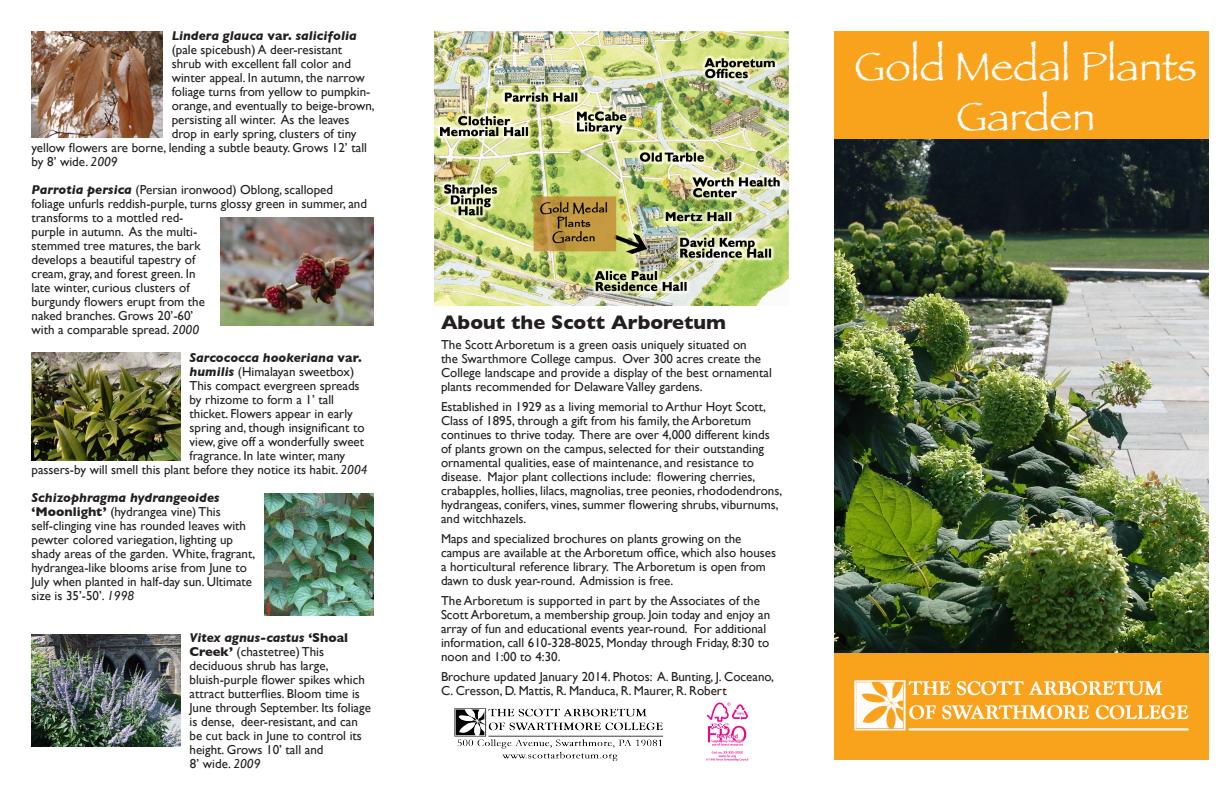
<style>
.page{position:relative;width:1224px;height:792px;background:#fff}
.page>*{position:absolute;margin:0;border:0;box-sizing:border-box;transform-origin:0 0}
.t1{font:42px "Papyrus";color:#fff}
.Regular_paragraph{font:700 20px "Gill Sans";color:#231f20}
.Regular_paragraph-2{font:13px/14px "Gill Sans";color:#231f20}
.t2{font:italic 700 13px "Gill Sans";color:#231f20}
.s1{font-style:normal}
.s2{font-style:italic}
.s3{font-weight:700;font-style:italic}
.s4{font-weight:700}
</style>
<div class="page">
<div style="left:834px;top:32px;width:375px;height:108px;background:#f9a21c"></div>
<div style="left:834px;top:652px;width:375px;height:108px;background:#f9a21c"></div>
<img style="left:854px;top:680px;width:335px;height:51px">
<img style="left:220px;top:217px;width:154px;height:108px">
<img style="left:265px;top:494px;width:108px;height:122px">
<img style="left:434px;top:32px;width:355px;height:274px">
<img style="left:32px;top:32px;width:131px;height:105px">
<img style="left:32px;top:634px;width:149px;height:113px">
<img style="left:834px;top:140px;width:375px;height:512px">
<img style="left:454px;top:708px;width:209px;height:53px">
<img style="left:32px;top:352px;width:149px;height:108px">
<svg style="left:706px;top:703px;width:42px;height:58px"></svg>
<p class="t2" style="left:172px;top:29px;width:187px">Lindera glauca <span class="s1">var.</span> salicifolia</p>
<p class="Regular_paragraph-2" style="left:172px;top:43px;width:172px">(pale spicebush) A deer-resistant</p>
<p class="Regular_paragraph-2" style="left:172px;top:57px;width:181px">shrub with excellent fall color and</p>
<p class="Regular_paragraph-2" style="left:172px;top:71px;width:195px">winter appeal. In autumn, the narrow</p>
<p class="Regular_paragraph-2" style="left:172px;top:85px;width:200px">foliage turns from yellow to pumpkin-</p>
<p class="Regular_paragraph-2" style="left:172px;top:99px;width:205px">orange, and eventually to beige-brown,</p>
<p class="Regular_paragraph-2" style="left:172px;top:113px;width:179px">persisting all winter. As the leaves</p>
<p class="Regular_paragraph-2" style="left:172px;top:127px;width:186px">drop in early spring, clusters of tiny</p>
<p class="Regular_paragraph-2" style="left:32px;top:141px;width:337px">yellow flowers are borne, lending a subtle beauty. Grows 12’ tall</p>
<p class="Regular_paragraph-2" style="left:32px;top:155px;width:88px">by 8’ wide. <span class="s2">2009</span></p>
<p class="Regular_paragraph-2" style="left:32px;top:183px;width:303px"><span class="s3">Parrotia persica</span> (Persian ironwood) Oblong, scalloped</p>
<p class="Regular_paragraph-2" style="left:32px;top:197px;width:337px">foliage unfurls reddish-purple, turns glossy green in summer, and</p>
<p class="Regular_paragraph-2" style="left:32px;top:211px;width:175px">transforms to a mottled red&shy;purple in autumn. As the multi&shy;stemmed tree matures, the bark develops a beautiful tapestry of cream, gray, and forest green. In late winter, curious clusters of burgundy flowers erupt from the naked branches. Grows 20’-60’ with a comparable spread. <span class="s2">2000</span></p>
<p class="Regular_paragraph-2" style="left:190px;top:351px;width:174px"><span class="s3">Sarcococca hookeriana</span> <span class="s4">var. </span><span class="s3">humilis</span> (Himalayan sweetbox)<br>This compact evergreen spreads by rhizome to form a 1’ tall</p>
<p class="Regular_paragraph-2" style="left:190px;top:407px;width:176px">thicket. Flowers appear in early spring and, though insignificant to view, give off a wonderfully sweet</p>
<p class="Regular_paragraph-2" style="left:190px;top:449px;width:157px">fragrance. In late winter, many</p>
<p class="Regular_paragraph-2" style="left:32px;top:463px;width:338px">passers-by will smell this plant before they notice its habit. <span class="s2">2004</span></p>
<p class="Regular_paragraph-2" style="left:32px;top:491px;width:225px"><span class="s3">Schizophragma hydrangeoides </span><span class="s4">‘Moonlight’</span> (hydrangea vine) This self-clinging vine has rounded leaves with pewter colored variegation, lighting up shady areas of the garden. White, fragrant, hydrangea-like blooms arise from June to July when planted in half-day sun. Ultimate size is 35’-50’. <span class="s2">1998</span></p>
<p class="Regular_paragraph-2" style="left:190px;top:631px;width:160px"><span class="s3">Vitex agnus-castus</span> <span class="s4">‘Shoal<br>Creek’</span> (chastetree) This deciduous shrub has large,</p>
<p class="Regular_paragraph-2" style="left:190px;top:673px;width:183px">bluish-purple flower spikes which attract butterflies. Bloom time is June through September. Its foliage is dense, deer-resistant, and can be cut back in June to control its height. Grows 10’ tall and</p>
<p class="Regular_paragraph-2" style="left:190px;top:757px;width:72px">8’ wide. <span class="s2">2009</span></p>
<p class="Regular_paragraph" style="left:441px;top:310px;width:287px">About the Scott Arboretum</p>
<p class="Regular_paragraph-2" style="left:441px;top:337px;width:332px">The Scott Arboretum is a green oasis uniquely situated on<br>the Swarthmore College campus. Over 300 acres create the College landscape and provide a display of the best ornamental plants recommended for Delaware Valley gardens.</p>
<p class="Regular_paragraph-2" style="left:441px;top:399px;width:343px">Established in 1929 as a living memorial to Arthur Hoyt Scott, Class of 1895, through a gift from his family, the Arboretum continues to thrive today. There are over 4,000 different kinds of plants grown on the campus, selected for their outstanding ornamental qualities, ease of maintenance, and resistance to disease. Major plant collections include: flowering cherries, crabapples, hollies, lilacs, magnolias, tree peonies, rhododendrons, hydrangeas, conifers, vines, summer flowering shrubs, viburnums, and witchhazels.</p>
<p class="Regular_paragraph-2" style="left:441px;top:531px;width:337px">Maps and specialized brochures on plants growing on the campus are available at the Arboretum office, which also houses a horticultural reference library. The Arboretum is open from dawn to dusk year-round. Admission is free.</p>
<p class="Regular_paragraph-2" style="left:441px;top:593px;width:331px">The Arboretum is supported in part by the Associates of the Scott Arboretum, a membership group. Join today and enjoy an array of fun and educational events year-round. For additional information, call 610-328-8025, Monday through Friday, 8:30 to noon and 1:00 to 4:30.</p>
<p class="Regular_paragraph-2" style="left:441px;top:670px;width:335px">Brochure updated January 2014. Photos: A. Bunting, J. Coceano,<br>C. Cresson, D. Mattis, R. Manduca, R. Maurer, R. Robert</p>
<p class="t1" style="left:855px;top:41px;width:344px">Gold Medal Plants</p>
<p class="t1" style="left:956px;top:91px;width:140px">Garden</p>
</div>
